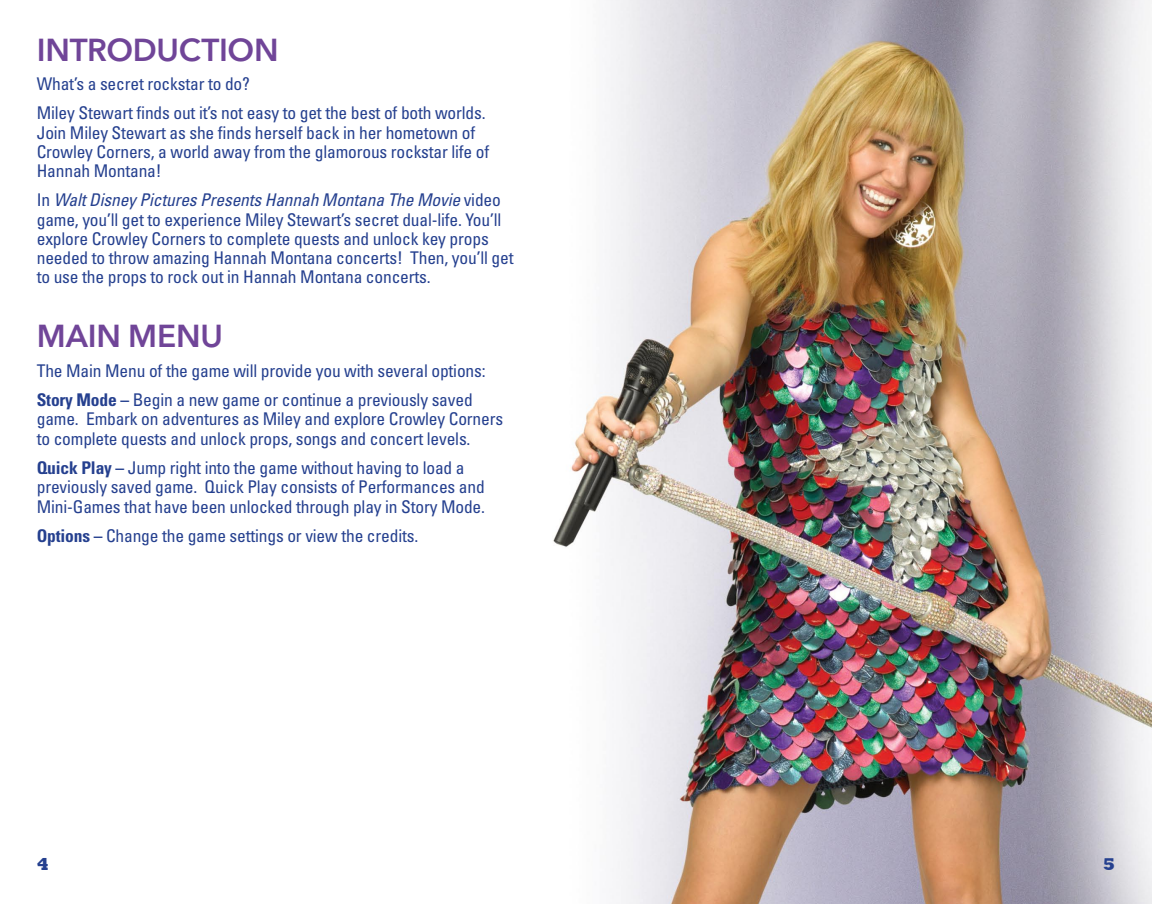
<style>
.page{position:relative;width:1152px;height:904px;background:#fff}
.page>*{position:absolute;margin:0;border:0;box-sizing:border-box;transform-origin:0 0}
.t1{font:600 31.5px "Avenir Next LT Pro";letter-spacing:-.01em;color:#704598}
.t2{font:condensed 17.5px/19.2px "Univers";letter-spacing:-.01em;color:#25408f}
.t3{font:800 17.5px "Rockwell";color:#25408f}
.s1{font-style:italic}
.s2{font-weight:700}
</style>
<div class="page">
<img style="left:553px;top:0;width:598px;height:903px">
<svg style="left:1145px;top:0;width:6px;height:6px"></svg>
<svg style="left:1145px;top:897px;width:7px;height:7px"></svg>
<h1 class="t1" style="left:37px;top:30px;width:243px">INTRODUCTION</h1>
<p class="t2" style="left:37px;top:69px;width:450px;line-height:29.4px">What’s a secret rockstar to do?<br>Miley Stewart finds out it’s not easy to get the best of both worlds.</p>
<p class="t2" style="left:37px;top:122px;width:454px">Join Miley Stewart as she finds herself back in her hometown of<br>Crowley Corners, a world away from the glamorous rockstar life of<br>Hannah Montana!</p>
<p class="t2" style="left:37px;top:190px;width:478px">In <span class="s1">Walt Disney Pictures Presents Hannah Montana The Movie</span> video game, you’ll get to experience Miley Stewart’s secret dual-life. You’ll explore Crowley Corners to complete quests and unlock key props needed to throw amazing Hannah Montana concerts! Then, you’ll get to use the props to rock out in Hannah Montana concerts.</p>
<h1 class="t1" style="left:37px;top:317px;width:188px">MAIN MENU</h1>
<p class="t2" style="left:37px;top:355px;width:450px;line-height:29.4px">The Main Menu of the game will provide you with several options:<br><span class="s2">Story Mode –</span> Begin a new game or continue a previously saved</p>
<p class="t2" style="left:37px;top:409px;width:468px">game. Embark on adventures as Miley and explore Crowley Corners to complete quests and unlock props, songs and concert levels.</p>
<p class="t2" style="left:37px;top:457px;width:450px"><span class="s2">Quick Play –</span> Jump right into the game without having to load a previously saved game. Quick Play consists of Performances and<br>Mini-Games that have been unlocked through play in Story Mode.</p>
<p class="t2" style="left:37px;top:525px;width:383px"><span class="s2">Options –</span> Change the game settings or view the credits.</p>
<p class="t3" style="left:37px;top:853px;width:14px">4</p>
<p class="t3" style="left:1103px;top:853px;width:14px">5</p>
</div>
